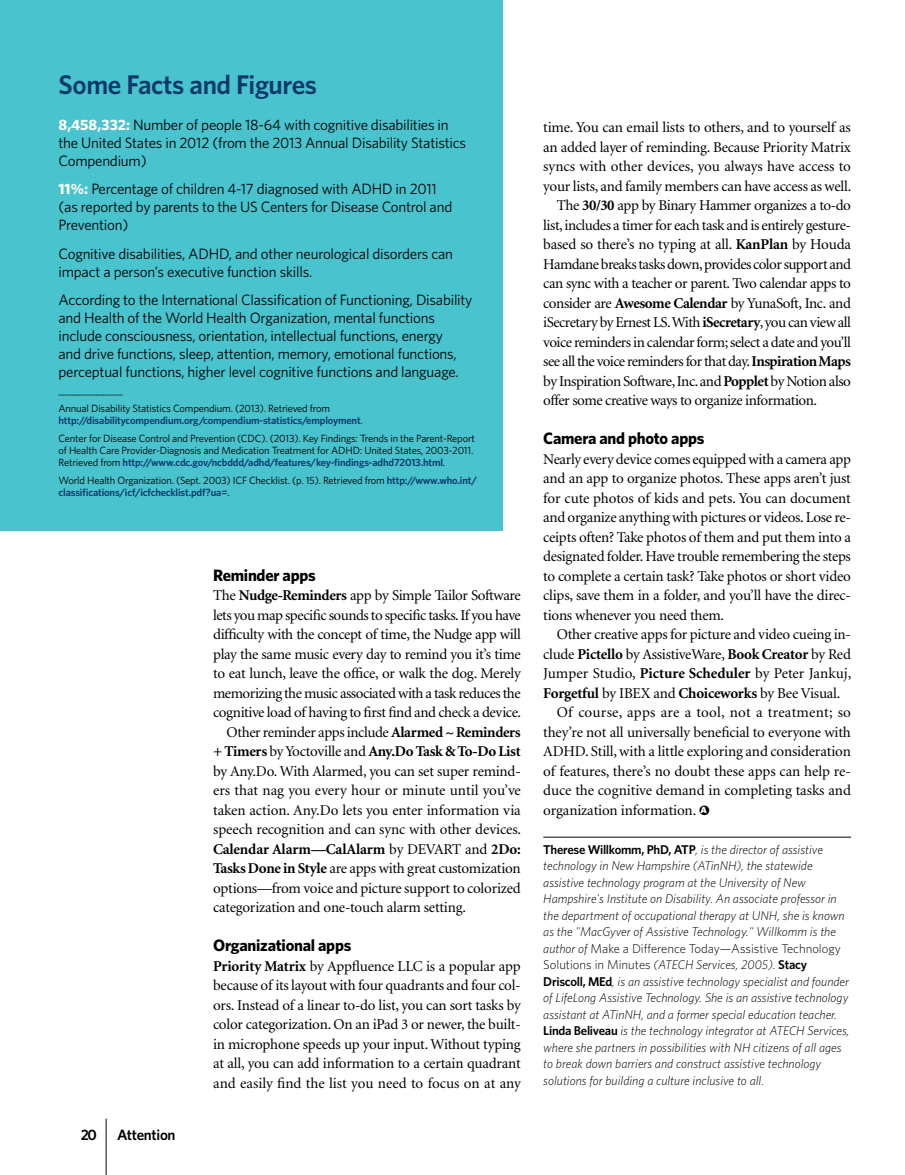
<style>
.page{position:relative;width:905px;height:1175px;background:#fff}
.page>*{position:absolute;margin:0;border:0;box-sizing:border-box;transform-origin:0 0}
.t1{font:600 27px "Whitney";letter-spacing:-.015em;color:#0b386a}
.t2{font:700 16.5px "Whitney";letter-spacing:-.015em;color:#000}
.t3{font:15px/19.5px "Minion";letter-spacing:-.02em;color:#000;text-align:justify}
.t4{font:15px/18px "Whitney";letter-spacing:-.015em;color:#000}
.t5{font:15px "Minion";color:#000}
.t6{font:700 15px "Minion";letter-spacing:-.015em;color:#000}
.t7{font:15px "Minion";letter-spacing:.015em;color:#000}
.t8{font:600 15px "Whitney";letter-spacing:-.02em;color:#000}
.t9{font:italic 300 12.75px/16.5px "Whitney";color:#000}
.t10{font:10.5px/12px "Whitney";letter-spacing:-.015em;color:#000}
.t11{font:600 10.5px/12px "Whitney";letter-spacing:-.015em;color:#0b386a}
.t12{font:10.5px "Minion";color:#000}
.s1{font-weight:700;color:#fff}
.s2{font-weight:400;color:#000}
.s3{font-weight:600;color:#0b386a}
.s4{font-weight:700}
.s5{font-weight:400}
.s6{font-family:"Whitney";font-weight:900;font-size:9px;color:#fff}
.s7{font-weight:600;font-style:normal}
.s8{font-style:normal}
</style>
<div class="page">
<div style="left:0;top:0;width:502px;height:531px;background:#49c3ce"></div>
<hr style="left:543px;top:837px;width:307px;height:1px;background:#000">
<hr style="left:106px;top:1118px;width:1px;height:56px;background:#000">
<h1 class="t1" style="left:58px;top:68px;width:260px">Some Facts and Figures</h1>
<p class="t4" style="left:58px;top:115px;width:409px"><span class="s1">8,458,332:</span> Number of people 18-64 with cognitive disabilities in the United States in 2012 (from the 2013 Annual Disability Statistics<br>Compendium)</p>
<p class="t4" style="left:58px;top:180px;width:395px"><span class="s1">11%:</span> Percentage of children 4-17 diagnosed with ADHD in 2011 (as reported by parents to the US Centers for Disease Control and<br>Prevention)</p>
<p class="t4" style="left:58px;top:244px;width:396px">Cognitive disabilities, ADHD, and other neurological disorders can impact a person’s executive function skills.</p>
<p class="t4" style="left:58px;top:291px;width:415px">According to the International Classification of Functioning, Disability and Health of the World Health Organization, mental functions include consciousness, orientation, intellectual functions, energy<br>and drive functions, sleep, attention, memory, emotional functions, perceptual functions, higher level cognitive functions and language.</p>
<p class="t12" style="left:58px;top:385px;width:66px">_____________</p>
<p class="t11" style="left:58px;top:402px;width:306px"><span class="s2">Annual Disability Statistics Compendium. (2013). Retrieved from </span>http://disabilitycompendium.org/compendium-statistics/employment<span class="s2">.</span></p>
<p class="t10" style="left:58px;top:432px;width:418px">Center for Disease Control and Prevention (CDC). (2013). Key Findings: Trends in the Parent-Report of Health Care Provider-Diagnosis and Medication Treatment for ADHD: United States, 2003-2011.<br>Retrieved from <span class="s3">http://www.cdc.gov/ncbddd/adhd/features/key-findings-adhd72013.html</span>.</p>
<p class="t10" style="left:58px;top:474px;width:420px">World Health Organization. (Sept. 2003) ICF Checklist. (p. 15). Retrieved from <span class="s3">http://www.who.int/ classifications/icf/icfchecklist.pdf?ua=</span>.</p>
<p class="t8" style="left:81px;top:1125px;width:18px">20</p>
<p class="t8" style="left:117px;top:1125px;width:60px">Attention</p>
<p class="t2" style="left:213px;top:565px;width:104px">Reminder apps</p>
<p class="t3" style="left:213px;top:586px;width:309px">The <span class="s4">Nudge-Reminders</span> app by Simple Tailor Software</p>
<p class="t3" style="left:213px;top:605px;width:309px">lets you map specific sounds to specific tasks. If you have</p>
<p class="t3" style="left:213px;top:625px;width:309px">difficulty with the concept of time, the Nudge app will</p>
<p class="t3" style="left:213px;top:644px;width:309px">play the same music every day to remind you it’s time</p>
<p class="t3" style="left:213px;top:664px;width:309px">to eat lunch, leave the office, or walk the dog. Merely</p>
<p class="t3" style="left:213px;top:683px;width:309px">memorizing the music associated with a task reduces the</p>
<p class="t3" style="left:213px;top:703px;width:309px">cognitive load of having to first find and check a device.</p>
<p class="t3" style="left:226px;top:722px;width:295px">Other reminder apps include <span class="s4">Alarmed ~ Reminders</span></p>
<p class="t6" style="left:213px;top:744px;width:309px">+ Timers <span class="s5">by Yoctoville and</span> Any.Do Task &amp; To-Do List</p>
<p class="t3" style="left:213px;top:761px;width:309px">by Any.Do. With Alarmed, you can set super remind-</p>
<p class="t5" style="left:213px;top:783px;width:309px">ers that nag you every hour or minute until you’ve</p>
<p class="t3" style="left:213px;top:800px;width:309px">taken action. Any.Do lets you enter information via</p>
<p class="t3" style="left:213px;top:820px;width:309px">speech recognition and can sync with other devices.</p>
<p class="t6" style="left:213px;top:841px;width:309px">Calendar Alarm—CalAlarm <span class="s5">by DEVART and</span> 2Do:</p>
<p class="t3" style="left:213px;top:859px;width:309px"><span class="s4">Tasks Done in Style</span> are apps with great customization</p>
<p class="t3" style="left:213px;top:878px;width:309px">options—from voice and picture support to colorized</p>
<p class="t3" style="left:213px;top:898px;width:254px">categorization and one-touch alarm setting.</p>
<p class="t2" style="left:213px;top:935px;width:140px">Organizational apps</p>
<p class="t3" style="left:213px;top:956px;width:309px"><span class="s4">Priority Matrix</span> by Appfluence LLC is a popular app because of its layout with four quadrants and four col&shy;ors. Instead of a linear to-do list, you can sort tasks by color categorization. On an iPad 3 or newer, the built&shy;in microphone speeds up your input. Without typing at all, you can add information to a certain quadrant and easily find the list you need to focus on at any</p>
<p class="t3" style="left:543px;top:118px;width:309px">time. You can email lists to others, and to yourself as</p>
<p class="t3" style="left:543px;top:137px;width:309px">an added layer of reminding. Because Priority Matrix</p>
<p class="t5" style="left:543px;top:159px;width:309px">syncs with other devices, you always have access to</p>
<p class="t3" style="left:543px;top:176px;width:309px">your lists, and family members can have access as well.</p>
<p class="t3" style="left:556px;top:196px;width:296px">The <span class="s4">30/30</span> app by Binary Hammer organizes a to-do</p>
<p class="t3" style="left:543px;top:215px;width:309px">list, includes a timer for each task and is entirely gesture-</p>
<p class="t3" style="left:543px;top:235px;width:309px">based so there’s no typing at all. <span class="s4">KanPlan</span> by Houda</p>
<p class="t3" style="left:543px;top:254px;width:309px">Hamdane breaks tasks down, provides color support and</p>
<p class="t3" style="left:543px;top:274px;width:309px">can sync with a teacher or parent. Two calendar apps to</p>
<p class="t3" style="left:543px;top:293px;width:309px">consider are <span class="s4">Awesome Calendar</span> by YunaSoft, Inc. and</p>
<p class="t3" style="left:543px;top:313px;width:309px">iSecretary by Ernest LS. With <span class="s4">iSecretary</span>, you can view all</p>
<p class="t3" style="left:543px;top:332px;width:309px">voice reminders in calendar form; select a date and you’ll</p>
<p class="t3" style="left:543px;top:352px;width:309px">see all the voice reminders for that day. <span class="s4">Inspiration Maps</span></p>
<p class="t3" style="left:543px;top:371px;width:309px">by Inspiration Software, Inc. and <span class="s4">Popplet</span> by Notion also</p>
<p class="t3" style="left:543px;top:391px;width:275px">offer some creative ways to organize information.</p>
<p class="t2" style="left:543px;top:428px;width:163px">Camera and photo apps</p>
<p class="t3" style="left:543px;top:449px;width:309px">Nearly every device comes equipped with a camera app and an app to organize photos. These apps aren’t just for cute photos of kids and pets. You can document and organize anything with pictures or videos. Lose re&shy;ceipts often? Take photos of them and put them into a designated folder. Have trouble remembering the steps to complete a certain task? Take photos or short video clips, save them in a folder, and you’ll have the direc&shy;tions whenever you need them.</p>
<p class="t3" style="left:556px;top:625px;width:296px">Other creative apps for picture and video cueing in-</p>
<p class="t3" style="left:543px;top:644px;width:309px">clude <span class="s4">Pictello</span> by AssistiveWare, <span class="s4">Book Creator</span> by Red</p>
<p class="t5" style="left:543px;top:666px;width:309px">Jumper Studio, <span class="s4">Picture Scheduler</span> by Peter Jankuj,</p>
<p class="t3" style="left:543px;top:683px;width:298px"><span class="s4">Forgetful</span> by IBEX and <span class="s4">Choiceworks</span> by Bee Visual.</p>
<p class="t7" style="left:556px;top:705px;width:296px">Of course, apps are a tool, not a treatment; so</p>
<p class="t3" style="left:543px;top:722px;width:309px">they’re not all universally beneficial to everyone with</p>
<p class="t3" style="left:543px;top:742px;width:309px">ADHD. Still, with a little exploring and consideration</p>
<p class="t3" style="left:543px;top:761px;width:309px">of features, there’s no doubt these apps can help re-</p>
<p class="t3" style="left:543px;top:781px;width:309px">duce the cognitive demand in completing tasks and</p>
<p class="t3" style="left:543px;top:800px;width:168px">organization information. ●<span class="s6">A</span></p>
<p class="t9" style="left:543px;top:841px;width:308px"><span class="s7">Therese Willkomm, PhD, ATP</span>, is the director of assistive technology in New Hampshire (ATinNH), the statewide assistive technology program at the University of New Hampshire's Institute on Disability. An associate professor in the department of occupational therapy at UNH, she is known as the "MacGyver of Assistive Technology." Willkomm is the author of <span class="s8">Make a Difference Today—Assistive Technology Solutions in Minutes</span> (ATECH Services, 2005). <span class="s7">Stacy Driscoll, MEd</span>, is an assistive technology specialist and founder of LifeLong Assistive Technology. She is an assistive technology assistant at ATinNH, and a former special education teacher.<br><span class="s7">Linda Beliveau</span> is the technology integrator at ATECH Services, where she partners in possibilities with NH citizens of all ages to break down barriers and construct assistive technology solutions for building a culture inclusive to all.</p>
</div>
